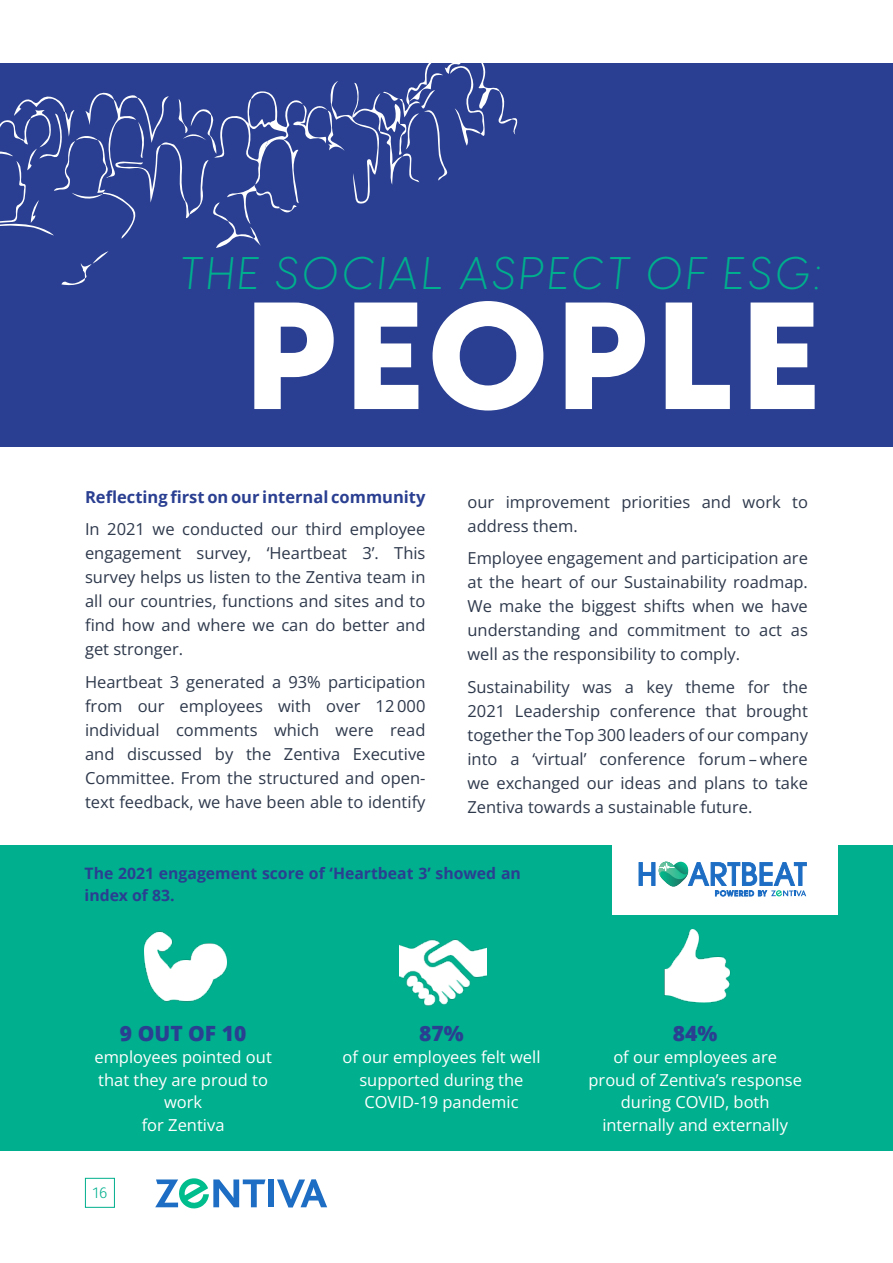
<style>
.page{position:relative;width:893px;height:1263px;background:#fff}
.page>*{position:absolute;margin:0;border:0;box-sizing:border-box;transform-origin:0 0}
.t1{font:800 150px "Visby CF";letter-spacing:.07em;color:#fff}
.t2{font:italic 300 45px "Visby CF";letter-spacing:.07em;color:#00af8d}
.t3{font:800 21px "Open Sans";color:#2a3f91}
.t4{font:16.5px/24px "Open Sans";color:#2e394c;text-align:justify}
.t5{font:16.5px/22.5px "Open Sans";color:#fff;text-align:center}
.t6{font:700 16.5px "Open Sans";color:#2a3f91}
.t7{font:700 15.75px/22.5px "Open Sans";color:#2a3f91}
.t8{font:300 15.75px "Fira Sans";color:#00af8d}
</style>
<div class="page">
<div style="left:85px;top:1178px;width:30px;height:30px;border:1px solid #00af8d"></div>
<div style="left:268px;top:1179px;width:6px;height:28px;background:#1c6dc3"></div>
<svg style="left:277px;top:1179px;width:50px;height:28px"></svg>
<svg style="left:155px;top:1178px;width:110px;height:31px"></svg>
<div style="left:0;top:63px;width:893px;height:384px;background:#2a3f91"></div>
<div style="left:0;top:845px;width:893px;height:305px;background:#00af8d"></div>
<img style="left:145px;top:931px;width:82px;height:71px">
<img style="left:664px;top:930px;width:67px;height:73px">
<img style="left:399px;top:939px;width:87px;height:67px">
<svg style="left:0;top:63px;width:518px;height:223px"></svg>
<div style="left:612px;top:834px;width:226px;height:81px;background:#fff"></div>
<svg style="left:638px;top:861px;width:169px;height:35px"></svg>
<h2 class="t2" style="left:179px;top:239px;width:642px">THE SOCIAL ASPECT OF ESG:</h2>
<h1 class="t1" style="left:248px;top:236px;width:573px">PEOPLE</h1>
<p class="t6" style="left:85px;top:485px;width:342px">Reflecting first on our internal community</p>
<p class="t4" style="left:85px;top:517px;width:342px">In 2021 we conducted our third employee engagement survey, ‘Heartbeat 3’. This survey helps us listen to the Zentiva team in all our countries, functions and sites and to find how and where we can do better and get stronger.</p>
<p class="t4" style="left:85px;top:669px;width:342px">Heartbeat 3 generated a 93% participation from our employees with over 12 000 individual comments which were read and discussed by the Zentiva Executive Committee. From the structured and open&shy;text feedback, we have been able to identify</p>
<p class="t4" style="left:467px;top:489px;width:342px">our improvement priorities and work to address them.</p>
<p class="t4" style="left:467px;top:546px;width:342px">Employee engagement and participation are at the heart of our Sustainability roadmap.<br>We make the biggest shifts when we have understanding and commitment to act as well as the responsibility to comply.</p>
<p class="t4" style="left:467px;top:674px;width:342px">Sustainability was a key theme for the 2021 Leadership conference that brought together the Top 300 leaders of our company into a ‘virtual’ conference forum – where we exchanged our ideas and plans to take Zentiva towards a sustainable future.</p>
<p class="t7" style="left:85px;top:861px;width:438px">The 2021 engagement score of ‘Heartbeat 3’ showed an index of 83.</p>
<p class="t3" style="left:120px;top:1017px;width:128px">9 OUT OF 10</p>
<p class="t5" style="left:94px;top:1045px;width:179px">employees pointed out that they are proud to work<br>for Zentiva</p>
<p class="t8" style="left:93px;top:1181px;width:16px">16</p>
<p class="t3" style="left:419px;top:1017px;width:46px">87%</p>
<p class="t5" style="left:342px;top:1045px;width:200px">of our employees felt well supported during the<br>COVID-19 pandemic</p>
<p class="t3" style="left:673px;top:1017px;width:46px">84%</p>
<p class="t5" style="left:588px;top:1045px;width:215px">of our employees are proud of Zentiva’s response during COVID, both internally and externally</p>
</div>
